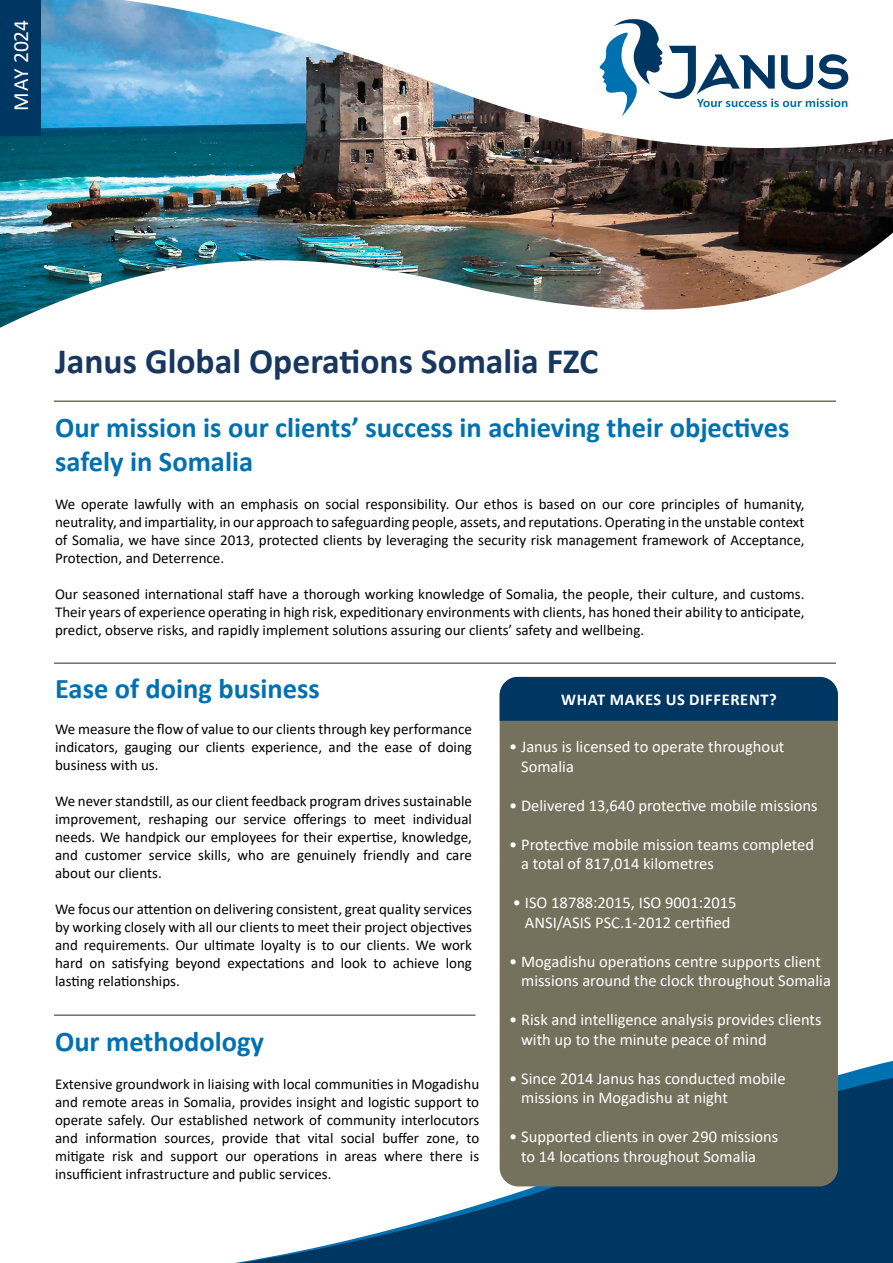
<style>
.page{position:relative;width:893px;height:1263px;background:#fff}
.page>*{position:absolute;margin:0;border:0;box-sizing:border-box;transform-origin:0 0}
.t1{font:700 35.7px "Calibri";color:#17375e}
.t2{font:700 28.5px/34.2px "Calibri";color:#0071b0}
.t3{font:21.75px "Calibri";color:#fff}
.t4{font:16.5px/19.5px "Calibri";color:#fff}
.t5{font:700 16.5px "Calibri";letter-spacing:.04em;color:#fff}
.t6{font:15px/18px "Calibri";color:#000;text-align:justify}
</style>
<div class="page">
<img style="left:0;top:163px;width:893px;height:16px">
<img style="left:0;top:0;width:893px;height:163px">
<img style="left:0;top:179px;width:893px;height:149px">
<svg style="left:235px;top:1002px;width:658px;height:261px"></svg>
<svg style="left:599px;top:18px;width:249px;height:98px"></svg>
<div style="left:0;top:0;width:41px;height:135px;background:#003662"></div>
<hr style="left:54px;top:400px;width:782px;height:2px;background:#74715c">
<hr style="left:54px;top:662px;width:782px;height:2px;background:#74715c">
<hr style="left:54px;top:1014px;width:421px;height:2px;background:#74715c">
<div style="left:500px;top:678px;width:337px;height:508px;background:#74715c;border-radius:18px"></div>
<div style="left:500px;top:677px;width:338px;height:509px;border:2px solid #74715c;border-radius:18px"></div>
<div style="left:500px;top:677px;width:338px;height:44px;background:#003662"></div>
<h3 class="t3" style="left:6px;top:111px;width:93px;rotate:-90deg">MAY 2024</h3>
<h1 class="t1" style="left:55px;top:336px;width:545px">Janus Global Operations Somalia FZC</h1>
<h2 class="t2" style="left:55px;top:410px;width:736px">Our mission is our clients’ success in achieving their objectives safely in Somalia</h2>
<p class="t6" style="left:55px;top:494px;width:751px">We operate lawfully with an emphasis on social responsibility. Our ethos is based on our core principles of humanity, neutrality, and impartiality, in our approach to safeguarding people, assets, and reputations. Operating in the unstable context of Somalia, we have since 2013, protected clients by leveraging the security risk management framework of Acceptance, Protection, and Deterrence.</p>
<p class="t6" style="left:55px;top:584px;width:751px">Our seasoned international staff have a thorough working knowledge of Somalia, the people, their culture, and customs.<br>Their years of experience operating in high risk, expeditionary environments with clients, has honed their ability to anticipate, predict, observe risks, and rapidly implement solutions assuring our clients’ safety and wellbeing.</p>
<h2 class="t2" style="left:55px;top:671px;width:266px">Ease of doing business</h2>
<p class="t6" style="left:55px;top:720px;width:418px">We measure the flow of value to our clients through key performance indicators, gauging our clients experience, and the ease of doing business with us.</p>
<p class="t6" style="left:55px;top:792px;width:418px">We never standstill, as our client feedback program drives sustainable improvement, reshaping our service offerings to meet individual needs. We handpick our employees for their expertise, knowledge, and customer service skills, who are genuinely friendly and care about our clients.</p>
<p class="t6" style="left:55px;top:900px;width:418px">We focus our attention on delivering consistent, great quality services by working closely with all our clients to meet their project objectives and requirements. Our ultimate loyalty is to our clients. We work hard on satisfying beyond expectations and look to achieve long lasting relationships.</p>
<h2 class="t2" style="left:55px;top:1024px;width:211px">Our methodology</h2>
<p class="t6" style="left:55px;top:1075px;width:426px">Extensive groundwork in liaising with local communities in Mogadishu and remote areas in Somalia, provides insight and logistic support to operate safely. Our established network of community interlocutors and information sources, provide that vital social buffer zone, to mitigate risk and support our operations in areas where there is insufficient infrastructure and public services.</p>
<p class="t5" style="left:561px;top:688px;width:217px">WHAT MAKES US DIFFERENT?</p>
<p class="t4" style="left:521px;top:736px;width:265px;text-indent:-12px">• Janus is licensed to operate throughout<br>Somalia</p>
<p class="t4" style="left:509px;top:795px;width:310px">• Delivered 13,640 protective mobile missions</p>
<p class="t4" style="left:521px;top:834px;width:294px;text-indent:-12px">• Protective mobile mission teams completed a total of 817,014 kilometres</p>
<p class="t4" style="left:513px;top:892px;width:225px;text-align:center">• ISO 18788:2015, ISO 9001:2015<br>ANSI/ASIS PSC.1-2012 certified</p>
<p class="t4" style="left:521px;top:951px;width:311px;text-indent:-12px">• Mogadishu operations centre supports client missions around the clock throughout Somalia</p>
<p class="t4" style="left:521px;top:1009px;width:302px;text-indent:-12px">• Risk and intelligence analysis provides clients with up to the minute peace of mind</p>
<p class="t4" style="left:521px;top:1068px;width:266px;text-indent:-12px">• Since 2014 Janus has conducted mobile missions in Mogadishu at night</p>
<p class="t4" style="left:521px;top:1126px;width:259px;text-indent:-12px">• Supported clients in over 290 missions to 14 locations throughout Somalia</p>
</div>
